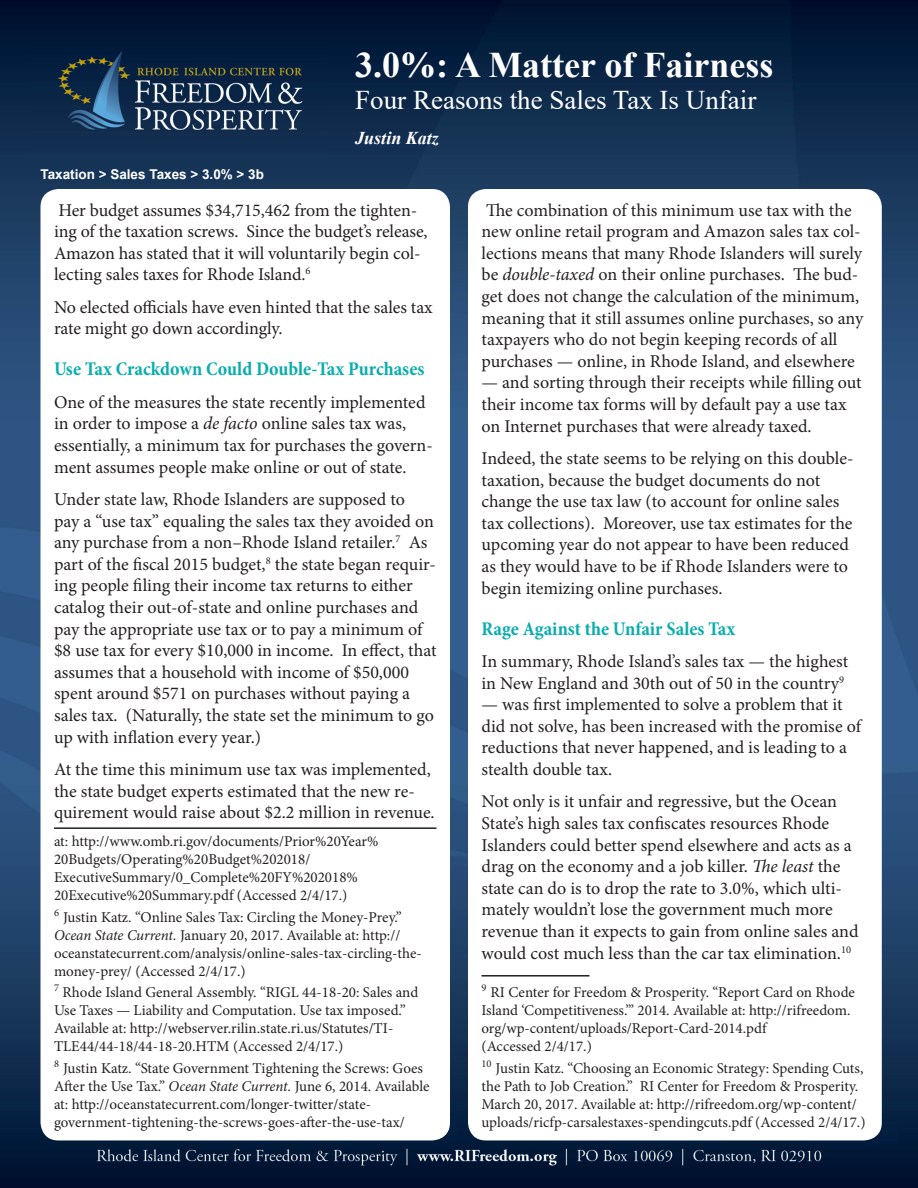
<style>
.page{position:relative;width:918px;height:1188px;background:#fff}
.page>*{position:absolute;margin:0;border:0;box-sizing:border-box;transform-origin:0 0}
.t1{font:700 36px "Times New Roman";color:#fff}
.t2{font:27px "Times New Roman";color:#fff}
.t3{font:700 condensed 19.5px "Minion Pro";color:#0aadad}
.t4{font:18px/21.6px "Minion Pro";letter-spacing:-.005em;color:#231f20}
.t5{font:italic 700 18px "Times New Roman";color:#fff}
.t6{font:15px/18px "Minion Pro";color:#231f20}
.t7{font:700 13.5px "Arial";color:#fff}
.s1{font-style:italic}
</style>
<div class="page">
<img style="left:0;top:0;width:918px;height:1086px">
<img style="left:0;top:1086px;width:918px;height:102px">
<div style="left:40px;top:189px;width:410px;height:951px;background:#fff;border-radius:18px"></div>
<hr style="left:54px;top:827px;width:382px;height:2px;background:#231f20">
<div style="left:468px;top:189px;width:414px;height:951px;background:#fff;border-radius:18px"></div>
<hr style="left:482px;top:975px;width:108px;height:2px;background:#231f20">
<img style="left:32px;top:33px;width:295px;height:126px">
<p class="t1" style="left:355px;top:39px;width:420px">3.0%: A Matter of Fairness</p>
<p class="t2" style="left:355px;top:81px;width:403px">Four Reasons the Sales Tax Is Unfair</p>
<p class="t5" style="left:355px;top:126px;width:85px">Justin Katz</p>
<p class="t7" style="left:40px;top:165px;width:225px">Taxation &gt; Sales Taxes &gt; 3.0% &gt; 3b</p>
<p class="t4" style="left:54px;top:199px;width:375px">Her budget assumes $34,715,462 from the tighten&shy;ing of the taxation screws. Since the budget’s release, Amazon has stated that it will voluntarily begin col&shy;lecting sales taxes for Rhode Island.<sup>6</sup></p>
<p class="t4" style="left:54px;top:296px;width:380px">No elected officials have even hinted that the sales tax rate might go down accordingly.</p>
<p class="t3" style="left:54px;top:356px;width:372px">Use Tax Crackdown Could Double-Tax Purchases</p>
<p class="t4" style="left:54px;top:391px;width:380px">One of the measures the state recently implemented in order to impose a <span class="s1">de facto</span> online sales tax was, essentially, a minimum tax for purchases the govern&shy;ment assumes people make online or out of state.</p>
<p class="t4" style="left:54px;top:488px;width:384px">Under state law, Rhode Islanders are supposed to<br>pay a “use tax” equaling the sales tax they avoided on any purchase from a non–Rhode Island retailer.<sup>7</sup> As part of the fiscal 2015 budget,<sup>8</sup> the state began requir&shy;ing people filing their income tax returns to either catalog their out-of-state and online purchases and pay the appropriate use tax or to pay a minimum of $8 use tax for every $10,000 in income. In effect, that assumes that a household with income of $50,000 spent around $571 on purchases without paying a sales tax. (Naturally, the state set the minimum to go up with inflation every year.)</p>
<p class="t4" style="left:54px;top:758px;width:382px">At the time this minimum use tax was implemented, the state budget experts estimated that the new re&shy;quirement would raise about $2.2 million in revenue.</p>
<p class="t6" style="left:54px;top:832px;width:326px">at: http://www.omb.ri.gov/documents/Prior%20Year% 20Budgets/Operating%20Budget%202018/ ExecutiveSummary/0_Complete%20FY%202018% 20Executive%20Summary.pdf (Accessed 2/4/17.)</p>
<p class="t6" style="left:54px;top:908px;width:369px"><sup>6</sup> Justin Katz. “Online Sales Tax: Circling the Money-Prey.” <span class="s1">Ocean State Current.</span> January 20, 2017. Available at: http:// oceanstatecurrent.com/analysis/online-sales-tax-circling-the&shy;money-prey/ (Accessed 2/4/17.)</p>
<p class="t6" style="left:54px;top:984px;width:366px"><sup>7</sup> Rhode Island General Assembly. “RIGL 44-18-20: Sales and Use Taxes — Liability and Computation. Use tax imposed.” Available at: http://webserver.rilin.state.ri.us/Statutes/TI-TLE44/44-18/44-18-20.HTM (Accessed 2/4/17.)</p>
<p class="t6" style="left:54px;top:1059px;width:377px"><sup>8</sup> Justin Katz. “State Government Tightening the Screws: Goes After the Use Tax.” <span class="s1">Ocean State Current.</span> June 6, 2014. Available at: http://oceanstatecurrent.com/longer-twitter/state&shy;government-tightening-the-screws-goes-after-the-use-tax/</p>
<p class="t4" style="left:482px;top:199px;width:383px">The combination of this minimum use tax with the new online retail program and Amazon sales tax col&shy;lections means that many Rhode Islanders will surely be <span class="s1">double-taxed</span> on their online purchases. The bud&shy;get does not change the calculation of the minimum, meaning that it still assumes online purchases, so any taxpayers who do not begin keeping records of all purchases — online, in Rhode Island, and elsewhere</p>
<p class="t4" style="left:482px;top:372px;width:382px">— and sorting through their receipts while filling out their income tax forms will by default pay a use tax on Internet purchases that were already taxed.</p>
<p class="t4" style="left:482px;top:448px;width:373px">Indeed, the state seems to be relying on this double&shy;taxation, because the budget documents do not change the use tax law (to account for online sales tax collections). Moreover, use tax estimates for the upcoming year do not appear to have been reduced as they would have to be if Rhode Islanders were to begin itemizing online purchases.</p>
<p class="t3" style="left:482px;top:615px;width:255px">Rage Against the Unfair Sales Tax</p>
<p class="t4" style="left:482px;top:650px;width:368px">In summary, Rhode Island’s sales tax — the highest in New England and 30th out of 50 in the country<sup>9</sup></p>
<p class="t4" style="left:482px;top:694px;width:381px">— was first implemented to solve a problem that it did not solve, has been increased with the promise of reductions that never happened, and is leading to a stealth double tax.</p>
<p class="t4" style="left:482px;top:791px;width:379px">Not only is it unfair and regressive, but the Ocean State’s high sales tax confiscates resources Rhode Islanders could better spend elsewhere and acts as a drag on the economy and a job killer. <span class="s1">The least</span> the state can do is to drop the rate to 3.0%, which ulti&shy;mately wouldn’t lose the government much more revenue than it expects to gain from online sales and would cost much less than the car tax elimination.<sup>10</sup></p>
<p class="t6" style="left:482px;top:984px;width:375px"><sup>9</sup> RI Center for Freedom &amp; Prosperity. “Report Card on Rhode Island ‘Competitiveness.’” 2014. Available at: http://rifreedom. org/wp-content/uploads/Report-Card-2014.pdf<br>(Accessed 2/4/17.)</p>
<p class="t6" style="left:482px;top:1059px;width:386px"><sup>10</sup> Justin Katz. “Choosing an Economic Strategy: Spending Cuts, the Path to Job Creation.” RI Center for Freedom &amp; Prosperity.<br>March 20, 2017. Available at: http://rifreedom.org/wp-content/ uploads/ricfp-carsalestaxes-spendingcuts.pdf (Accessed 2/4/17.)</p>
</div>
